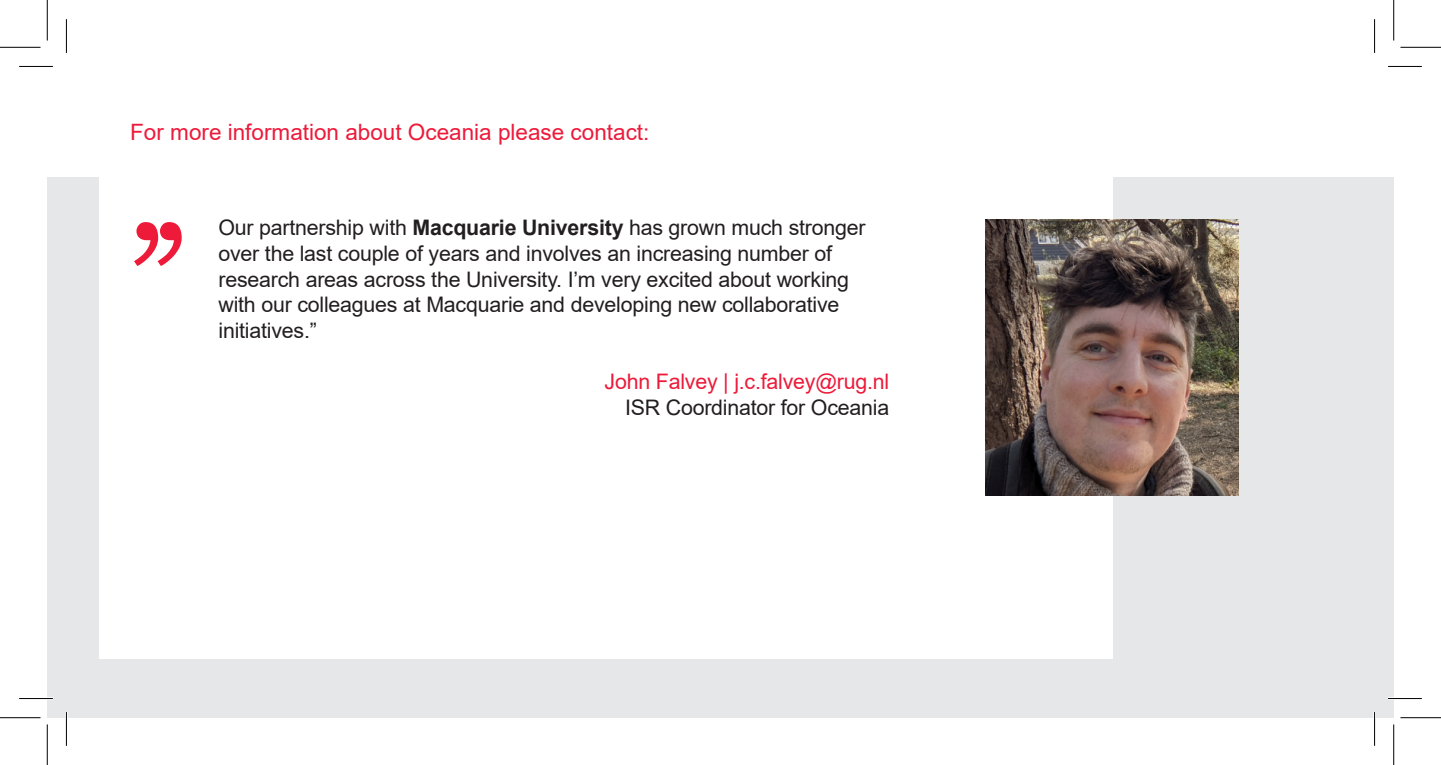
<style>
.page{position:relative;width:1441px;height:765px;background:#fff}
.page>*{position:absolute;margin:0;border:0;box-sizing:border-box;transform-origin:0 0}
.t1{font:148.5px "Georgia";color:#ed1a3a}
.t2{font:22.5px "Arial";color:#ed1a3a}
.t3{font:21.38px/25.7px "Arial";letter-spacing:-.01em;color:#231f20}
.t4{font:21.38px "Arial";letter-spacing:-.01em;color:#ed1a3a}
.s1{font-weight:700}
</style>
<div class="page">
<div style="left:47px;top:181px;width:1346px;height:536px;background:#e6e7e9"></div>
<div style="left:99px;top:47px;width:1013px;height:611px;background:#fff"></div>
<img style="left:985px;top:219px;width:253px;height:276px">
<hr style="left:19px;top:696px;width:34px;height:3px;background:#fff">
<hr style="left:1387px;top:696px;width:34px;height:3px;background:#fff">
<hr style="left:65px;top:711px;width:3px;height:34px;background:#fff">
<hr style="left:1372px;top:711px;width:3px;height:34px;background:#fff">
<hr style="left:19px;top:66px;width:34px;height:1px;background:#000">
<hr style="left:1387px;top:66px;width:34px;height:1px;background:#000">
<hr style="left:19px;top:697px;width:34px;height:1px;background:#000">
<hr style="left:1387px;top:697px;width:34px;height:1px;background:#000">
<hr style="left:66px;top:19px;width:1px;height:34px;background:#000">
<hr style="left:66px;top:711px;width:1px;height:34px;background:#000">
<hr style="left:1373px;top:19px;width:1px;height:34px;background:#000">
<hr style="left:1373px;top:711px;width:1px;height:34px;background:#000">
<hr style="left:0;top:47px;width:40px;height:1px;background:#000">
<hr style="left:1400px;top:47px;width:40px;height:1px;background:#000">
<hr style="left:0;top:717px;width:40px;height:1px;background:#000">
<hr style="left:1400px;top:717px;width:40px;height:1px;background:#000">
<hr style="left:47px;top:0;width:1px;height:41px;background:#000">
<hr style="left:47px;top:724px;width:1px;height:40px;background:#000">
<hr style="left:1393px;top:0;width:1px;height:41px;background:#000">
<hr style="left:1393px;top:724px;width:1px;height:40px;background:#000">
<p class="t2" style="left:130px;top:117px;width:520px">For more information about Oceania please contact:</p>
<p class="t1" style="left:127px;top:99px;width:65px">,,</p>
<p class="t3" style="left:218px;top:215px;width:648px">Our partnership with <span class="s1">Macquarie University</span> has grown much stronger over the last couple of years and involves an increasing number of research areas across the University. I’m very excited about working with our colleagues at Macquarie and developing new collaborative initiatives.”</p>
<p class="t4" style="left:604px;top:367px;width:286px">John Falvey | j.c.falvey@rug.nl</p>
<p class="t3" style="left:625px;top:394px;width:266px">ISR Coordinator for Oceania</p>
</div>
